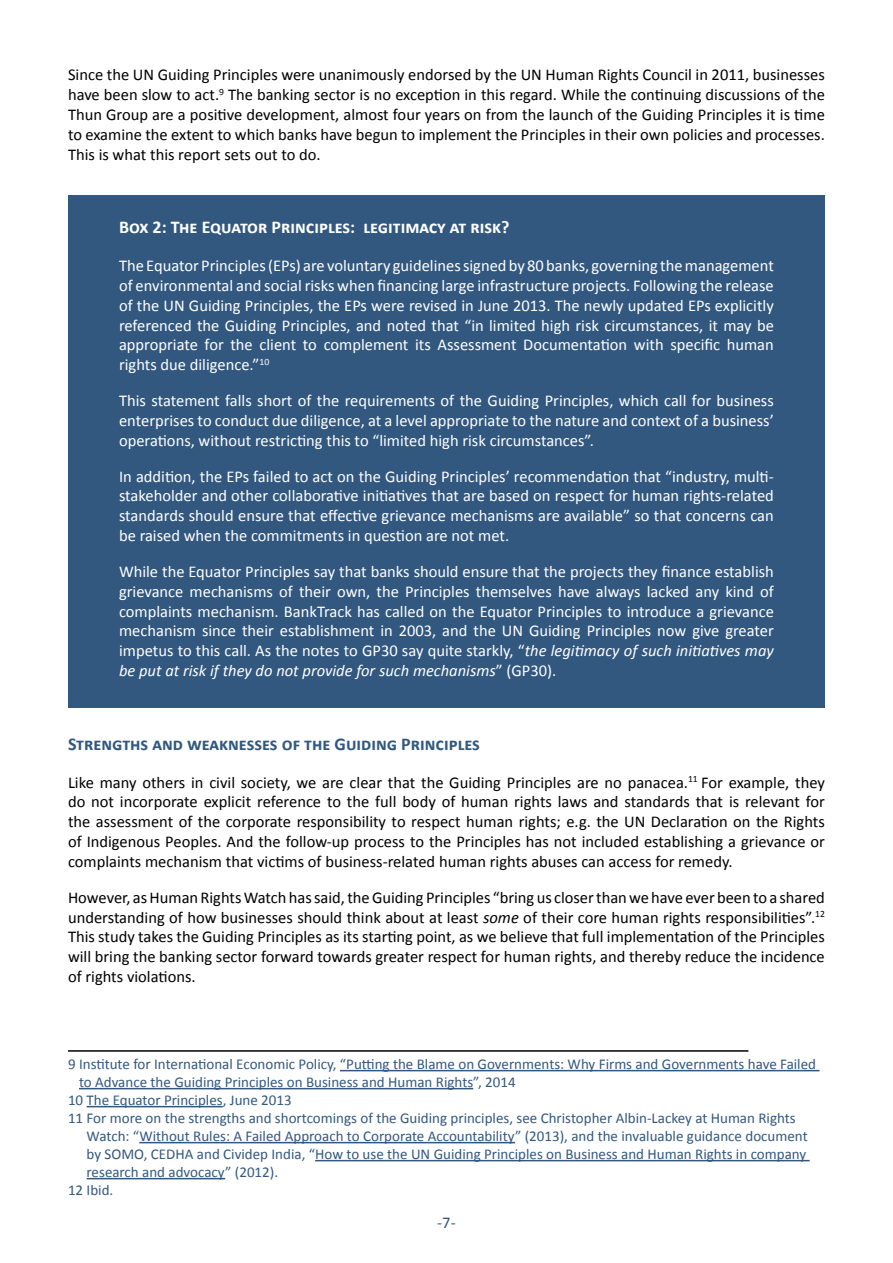
<style>
.page{position:relative;width:893px;height:1263px;background:#fff}
.page>*{position:absolute;margin:0;border:0;box-sizing:border-box;transform-origin:0 0}
.t1{font:700 18px "Calibri";color:#325880}
.t2{font:700 18px "Calibri";color:#fff}
.t3{font:16.5px/19.8px "Calibri";color:#fff;text-align:justify}
.t4{font:16.5px/19.8px "Calibri";color:#000;text-align:justify}
.t5{font:16.5px "Calibri";color:#325880}
.t6{font:15px "Calibri";color:#325880}
.s1{font-style:italic}
</style>
<div class="page">
<div style="left:68px;top:196px;width:757px;height:512px;background:#325880"></div>
<hr style="left:68px;top:1050px;width:680px;height:2px;background:#000">
<hr style="left:340px;top:1070px;width:479px;height:1px;background:#325880">
<hr style="left:79px;top:1088px;width:394px;height:1px;background:#325880">
<hr style="left:87px;top:1106px;width:136px;height:1px;background:#325880">
<hr style="left:139px;top:1142px;width:376px;height:1px;background:#325880">
<hr style="left:315px;top:1160px;width:495px;height:1px;background:#325880">
<hr style="left:87px;top:1178px;width:138px;height:1px;background:#325880">
<p class="t4" style="left:68px;top:65px;width:758px">Since the UN Guiding Principles were unanimously endorsed by the UN Human Rights Council in 2011, businesses have been slow to act.<sup>9</sup> The banking sector is no exception in this regard. While the continuing discussions of the Thun Group are a positive development, almost four years on from the launch of the Guiding Principles it is time to examine the extent to which banks have begun to implement the Principles in their own policies and processes.<br>This is what this report sets out to do.</p>
<p class="t2" style="left:119px;top:216px;width:392px">Box 2: The Equator Principles: legitimacy at risk?</p>
<p class="t3" style="left:119px;top:256px;width:656px">The Equator Principles (EPs) are voluntary guidelines signed by 80 banks, governing the management of environmental and social risks when financing large infrastructure projects. Following the release of the UN Guiding Principles, the EPs were revised in June 2013. The newly updated EPs explicitly referenced the Guiding Principles, and noted that “in limited high risk circumstances, it may be appropriate for the client to complement its Assessment Documentation with specific human rights due diligence.”<sup>10</sup></p>
<p class="t3" style="left:119px;top:391px;width:656px">This statement falls short of the requirements of the Guiding Principles, which call for business enterprises to conduct due diligence, at a level appropriate to the nature and context of a business’ operations, without restricting this to “limited high risk circumstances”.</p>
<p class="t3" style="left:119px;top:466px;width:656px">In addition, the EPs failed to act on the Guiding Principles’ recommendation that “industry, multi&shy;stakeholder and other collaborative initiatives that are based on respect for human rights-related standards should ensure that effective grievance mechanisms are available” so that concerns can be raised when the commitments in question are not met.</p>
<p class="t3" style="left:119px;top:562px;width:656px">While the Equator Principles say that banks should ensure that the projects they finance establish grievance mechanisms of their own, the Principles themselves have always lacked any kind of complaints mechanism. BankTrack has called on the Equator Principles to introduce a grievance mechanism since their establishment in 2003, and the UN Guiding Principles now give greater impetus to this call. As the notes to GP30 say quite starkly, “<span class="s1">the legitimacy of such initiatives may be put at risk if they do not provide for such mechanisms</span>” (GP30).</p>
<p class="t1" style="left:68px;top:732px;width:413px">Strengths and weaknesses of the Guiding Principles</p>
<p class="t4" style="left:68px;top:772px;width:758px">Like many others in civil society, we are clear that the Guiding Principles are no panacea.<sup>11</sup> For example, they do not incorporate explicit reference to the full body of human rights laws and standards that is relevant for the assessment of the corporate responsibility to respect human rights; e.g. the UN Declaration on the Rights of Indigenous Peoples. And the follow-up process to the Principles has not included establishing a grievance or complaints mechanism that victims of business-related human rights abuses can access for remedy.</p>
<p class="t4" style="left:68px;top:887px;width:758px">However, as Human Rights Watch has said, the Guiding Principles “bring us closer than we have ever been to a shared understanding of how businesses should think about at least <span class="s1">some</span> of their core human rights responsibilities”.<sup>12<br></sup>This study takes the Guiding Principles as its starting point, as we believe that full implementation of the Principles will bring the banking sector forward towards greater respect for human rights, and thereby reduce the incidence of rights violations.</p>
<p class="t6" style="left:68px;top:1054px;width:750px">9 Institute for International Economic Policy, “Putting the Blame on Governments: Why Firms and Governments have Failed</p>
<p class="t6" style="left:79px;top:1072px;width:438px">to Advance the Guiding Principles on Business and Human Rights”, 2014</p>
<p class="t6" style="left:68px;top:1090px;width:225px">10 The Equator Principles, June 2013</p>
<p class="t6" style="left:68px;top:1108px;width:729px">11 For more on the strengths and shortcomings of the Guiding principles, see Christopher Albin-Lackey at Human Rights</p>
<p class="t6" style="left:87px;top:1126px;width:723px">Watch: “Without Rules: A Failed Approach to Corporate Accountability” (2013), and the invaluable guidance document</p>
<p class="t6" style="left:87px;top:1144px;width:721px">by SOMO, CEDHA and Cividep India, “How to use the UN Guiding Principles on Business and Human Rights in company</p>
<p class="t6" style="left:87px;top:1162px;width:193px">research and advocacy” (2012).</p>
<p class="t6" style="left:68px;top:1180px;width:47px">12 Ibid.</p>
<p class="t5" style="left:437px;top:1212px;width:20px">-7-</p>
</div>
